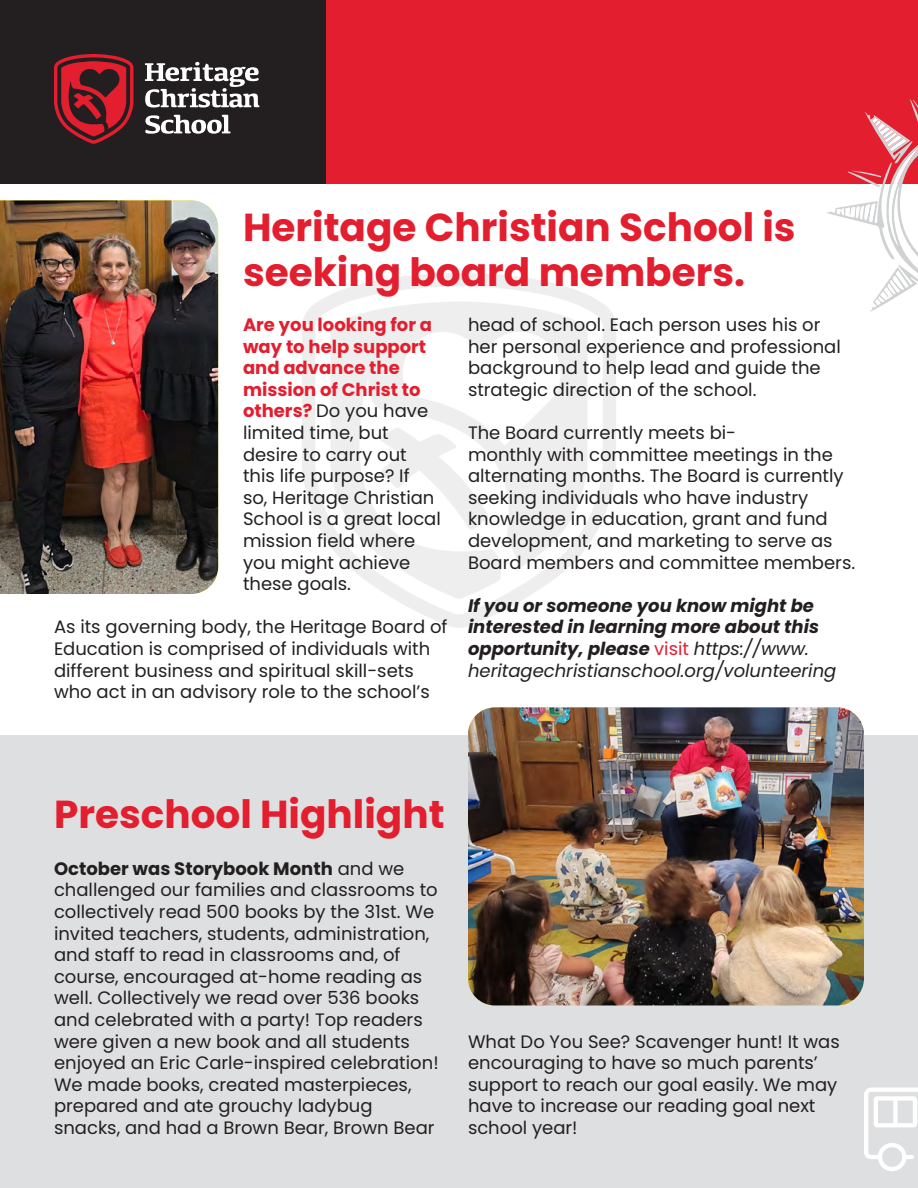
<style>
.page{position:relative;width:918px;height:1188px;background:#fff}
.page>*{position:absolute;margin:0;border:0;box-sizing:border-box;transform-origin:0 0}
.t1{font:700 39px/45px "Poppins";color:#e31e2f}
.t2{font:18px/21.6px "Poppins";color:#231f20}
.t3{font:italic 700 18px/21.6px "Poppins";color:#231f20}
.s1{font-weight:700;color:#e31e2f}
.s2{font-weight:400;font-style:normal;color:#e31e2f}
.s3{font-weight:400}
.s4{font-weight:700}
</style>
<div class="page">
<svg style="left:302px;top:273px;width:314px;height:355px"></svg>
<svg style="left:310px;top:301px;width:278px;height:298px;fill:#eee"></svg>
<div style="left:0;top:0;width:918px;height:184px;background:#231f20"></div>
<svg style="left:145px;top:115px;width:86px;height:19px"></svg>
<svg style="left:145px;top:62px;width:114px;height:46px"></svg>
<svg style="left:54px;top:54px;width:79px;height:90px"></svg>
<img style="left:0;top:200px;width:218px;height:394px">
<div style="left:0;top:735px;width:918px;height:453px;background:#dedfe0"></div>
<img style="left:468px;top:707px;width:396px;height:298px">
<div style="left:326px;top:0;width:592px;height:184px;background:#e31e2f"></div>
<svg style="left:827px;top:99px;width:91px;height:213px"></svg>
<svg style="left:864px;top:1088px;width:54px;height:83px"></svg>
<h1 class="t1" style="left:243px;top:205px;width:554px">Heritage Christian School is seeking board members.</h1>
<p class="t2" style="left:243px;top:314px;width:199px"><span class="s1">Are you looking for a way to help support and advance the mission of Christ to others?</span> Do you have limited time, but desire to carry out this life purpose? If<br>so, Heritage Christian<br>School is a great local mission field where you might achieve these goals.</p>
<p class="t2" style="left:54px;top:616px;width:395px">As its governing body, the Heritage Board of Education is comprised of individuals with different business and spiritual skill-sets who act in an advisory role to the school’s</p>
<p class="t2" style="left:468px;top:314px;width:374px">head of school. Each person uses his or her personal experience and professional background to help lead and guide the strategic direction of the school.</p>
<p class="t2" style="left:468px;top:422px;width:389px">The Board currently meets bi-<br>monthly with committee meetings in the alternating months. The Board is currently seeking individuals who have industry knowledge in education, grant and fund development, and marketing to serve as Board members and committee members.</p>
<p class="t3" style="left:468px;top:595px;width:370px">If you or someone you know might be interested in learning more about this opportunity, please <span class="s2">visit</span> <span class="s3">https://www. heritagechristianschool.org/volunteering</span></p>
<h1 class="t1" style="left:54px;top:792px;width:392px">Preschool Highlight</h1>
<p class="t2" style="left:54px;top:858px;width:386px"><span class="s4">October was Storybook Month</span> and we challenged our families and classrooms to collectively read 500 books by the 31st. We invited teachers, students, administration, and staff to read in classrooms and, of course, encouraged at-home reading as well. Collectively we read over 536 books and celebrated with a party! Top readers were given a new book and all students enjoyed an Eric Carle-inspired celebration!<br>We made books, created masterpieces, prepared and ate grouchy ladybug snacks, and had a Brown Bear, Brown Bear</p>
<p class="t2" style="left:468px;top:1031px;width:373px">What Do You See? Scavenger hunt! It was encouraging to have so much parents’ support to reach our goal easily. We may have to increase our reading goal next school year!</p>
</div>
